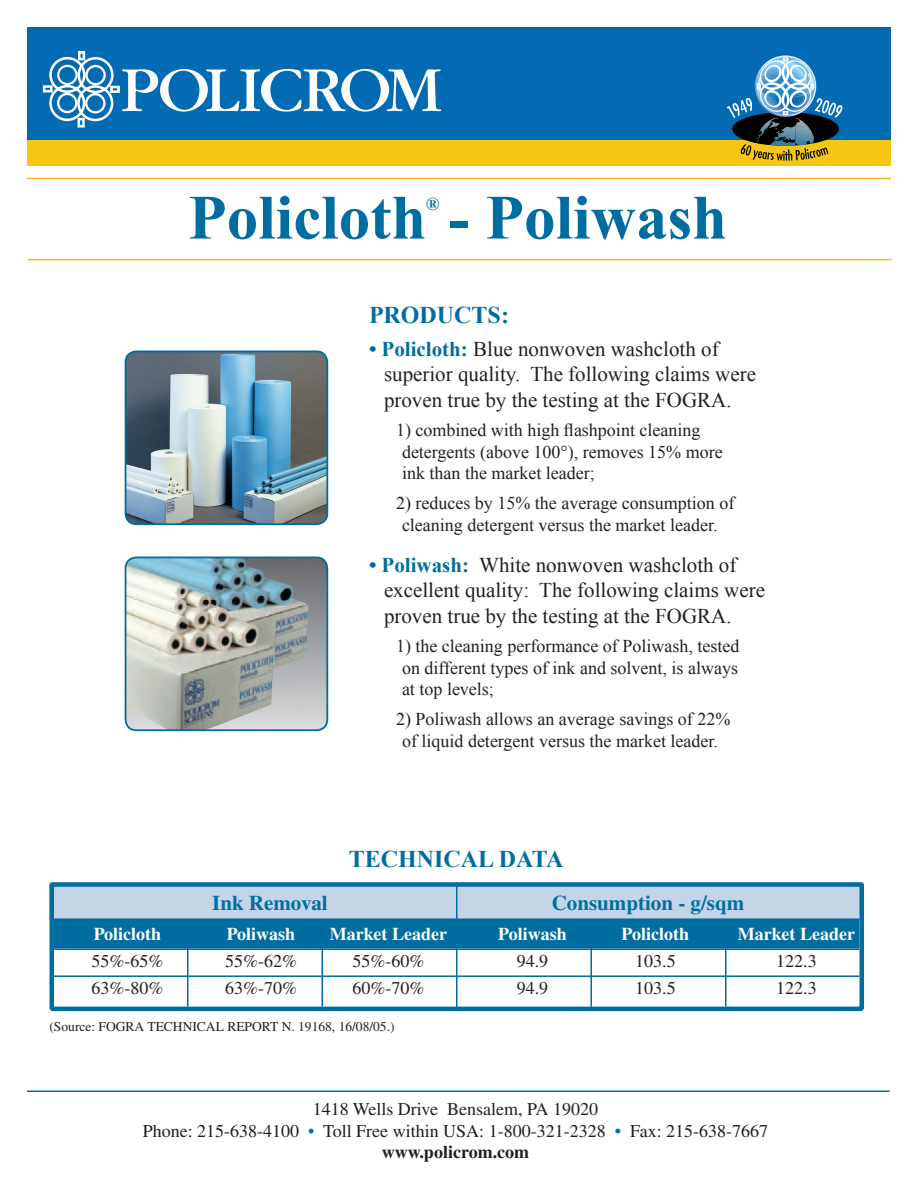
<style>
.page{position:relative;width:918px;height:1188px;background:#fff}
.page>*{position:absolute;margin:0;border:0;box-sizing:border-box;transform-origin:0 0}
.t1{font:700 63px "Times New Roman";color:#006da1}
.Subhead{font:700 24px "Times New Roman";color:#006da1}
.Body_Text{font:21px/25.2px "Times New Roman";color:#231f20}
.t2{font:700 21px "Times LT Std";color:#006da1}
.Body_Text-2{font:18px/21.6px "Times New Roman";color:#231f20}
.t3{font:18px "Times LT Std";color:#231f20}
.t4{font:700 18px "Times LT Std";color:#fff}
.t5{font:700 18px "Times LT Std";color:#231f20}
.t6{font:700 18px "Times New Roman";color:#006da1}
.t7{font:13.5px "Times LT Std";color:#231f20}
.s1{font-weight:700;color:#006da1}
.s2{color:#036bb3}
</style>
<div class="page">
<div style="left:50px;top:882px;width:814px;height:38px;background:#c3d5e7"></div>
<div style="left:27px;top:27px;width:864px;height:119px;background:#036bb3"></div>
<div style="left:27px;top:140px;width:864px;height:25px;background:#f7c614"></div>
<svg style="left:740px;top:144px;width:89px;height:17px"></svg>
<svg style="left:732px;top:112px;width:107px;height:34px"></svg>
<svg style="left:727px;top:57px;width:116px;height:69px"></svg>
<img style="left:768px;top:116px;width:27px;height:20px">
<img style="left:762px;top:119px;width:42px;height:10px">
<svg style="left:43px;top:51px;width:72px;height:77px"></svg>
<div style="left:85px;top:65px;width:21px;height:20px;border:2px solid #fff;border-radius:50%"></div>
<div style="left:110px;top:86px;width:10px;height:7px;border:3px solid #fff"></div>
<svg style="left:122px;top:69px;width:319px;height:43px"></svg>
<div style="left:57px;top:65px;width:21px;height:20px;border:2px solid #fff;border-radius:50%"></div>
<hr style="left:27px;top:1090px;width:863px;height:2px;background:#036bb3">
<hr style="left:27px;top:178px;width:864px;height:1px;background:#fcb814">
<hr style="left:28px;top:259px;width:864px;height:1px;background:#fcb814">
<img style="left:126px;top:353px;width:201px;height:171px">
<div style="left:125px;top:350px;width:203px;height:175px;border:2px solid #006da1;border-radius:11px"></div>
<img style="left:126px;top:557px;width:201px;height:173px">
<div style="left:125px;top:557px;width:203px;height:174px;border:2px solid #006da1;border-radius:11px"></div>
<div style="left:54px;top:918px;width:806px;height:30px;background:#006da1"></div>
<hr style="left:54px;top:948px;width:806px;height:2px;background:#006da1">
<hr style="left:54px;top:975px;width:806px;height:2px;background:#006da1">
<div style="left:50px;top:882px;width:814px;height:129px;border:4px solid #006da1"></div>
<hr style="left:187px;top:947px;width:2px;height:60px;background:#006da1">
<hr style="left:321px;top:947px;width:2px;height:60px;background:#006da1">
<hr style="left:456px;top:882px;width:2px;height:129px;background:#006da1">
<hr style="left:591px;top:947px;width:1px;height:60px;background:#006da1">
<hr style="left:725px;top:947px;width:2px;height:60px;background:#006da1">
<p class="t1" style="left:188px;top:174px;width:540px">Policloth - Poliwash</p>
<p class="t6" style="left:426px;top:192px;width:15px">®</p>
<p class="Subhead" style="left:369px;top:298px;width:141px">PRODUCTS:</p>
<p class="Body_Text" style="left:384px;top:336px;width:374px;text-indent:-15px"><span class="s1">• Policloth:</span> Blue nonwoven washcloth of superior quality. The following claims were proven true by the testing at the FOGRA.</p>
<p class="Body_Text-2" style="left:402px;top:419px;width:322px;text-indent:-6px">1) combined with high flashpoint cleaning detergents (above 100°), removes 15% more ink than the market leader;</p>
<p class="Body_Text-2" style="left:402px;top:492px;width:334px;text-indent:-6px">2) reduces by 15% the average consumption of cleaning detergent versus the market leader.</p>
<p class="Body_Text" style="left:384px;top:552px;width:383px;text-indent:-15px"><span class="s1">• Poliwash:</span> White nonwoven washcloth of excellent quality: The following claims were proven true by the testing at the FOGRA.</p>
<p class="Body_Text-2" style="left:402px;top:635px;width:339px;text-align:justify;text-indent:-6px">1) the cleaning performance of Poliwash, tested on different types of ink and solvent, is always at top levels;</p>
<p class="Body_Text-2" style="left:396px;top:708px;width:336px;text-align:center">2) Poliwash allows an average savings of 22% of liquid detergent versus the market leader.</p>
<p class="Subhead" style="left:349px;top:842px;width:216px">TECHNICAL DATA</p>
<p class="t2" style="left:212px;top:891px;width:117px">Ink Removal</p>
<p class="t2" style="left:552px;top:891px;width:194px">Consumption - g/sqm</p>
<p class="t4" style="left:94px;top:924px;width:69px">Policloth</p>
<p class="t4" style="left:227px;top:924px;width:70px">Poliwash</p>
<p class="t4" style="left:330px;top:924px;width:119px">Market Leader</p>
<p class="t4" style="left:498px;top:924px;width:70px">Poliwash</p>
<p class="t4" style="left:622px;top:924px;width:69px">Policloth</p>
<p class="t4" style="left:738px;top:924px;width:119px">Market Leader</p>
<p class="t3" style="left:92px;top:951px;width:73px">55%-65%</p>
<p class="t3" style="left:225px;top:951px;width:73px">55%-62%</p>
<p class="t3" style="left:353px;top:951px;width:73px">55%-60%</p>
<p class="t3" style="left:517px;top:951px;width:33px">94.9</p>
<p class="t3" style="left:635px;top:951px;width:42px">103.5</p>
<p class="t3" style="left:776px;top:951px;width:42px">122.3</p>
<p class="t3" style="left:92px;top:978px;width:73px">63%-80%</p>
<p class="t3" style="left:225px;top:978px;width:73px">63%-70%</p>
<p class="t3" style="left:353px;top:978px;width:73px">60%-70%</p>
<p class="t3" style="left:517px;top:978px;width:33px">94.9</p>
<p class="t3" style="left:635px;top:978px;width:42px">103.5</p>
<p class="t3" style="left:776px;top:978px;width:42px">122.3</p>
<p class="t7" style="left:50px;top:1019px;width:347px">(Source: FOGRA TECHNICAL REPORT N. 19168, 16/08/05.)</p>
<p class="t3" style="left:313px;top:1099px;width:287px">1418 Wells Drive Bensalem, PA 19020</p>
<p class="t3" style="left:143px;top:1121px;width:627px">Phone: 215-638-4100 <span class="s2">•</span> Toll Free within USA: 1-800-321-2328 <span class="s2">•</span> Fax: 215-638-7667</p>
<p class="t5" style="left:382px;top:1142px;width:149px">www.policrom.com</p>
</div>
